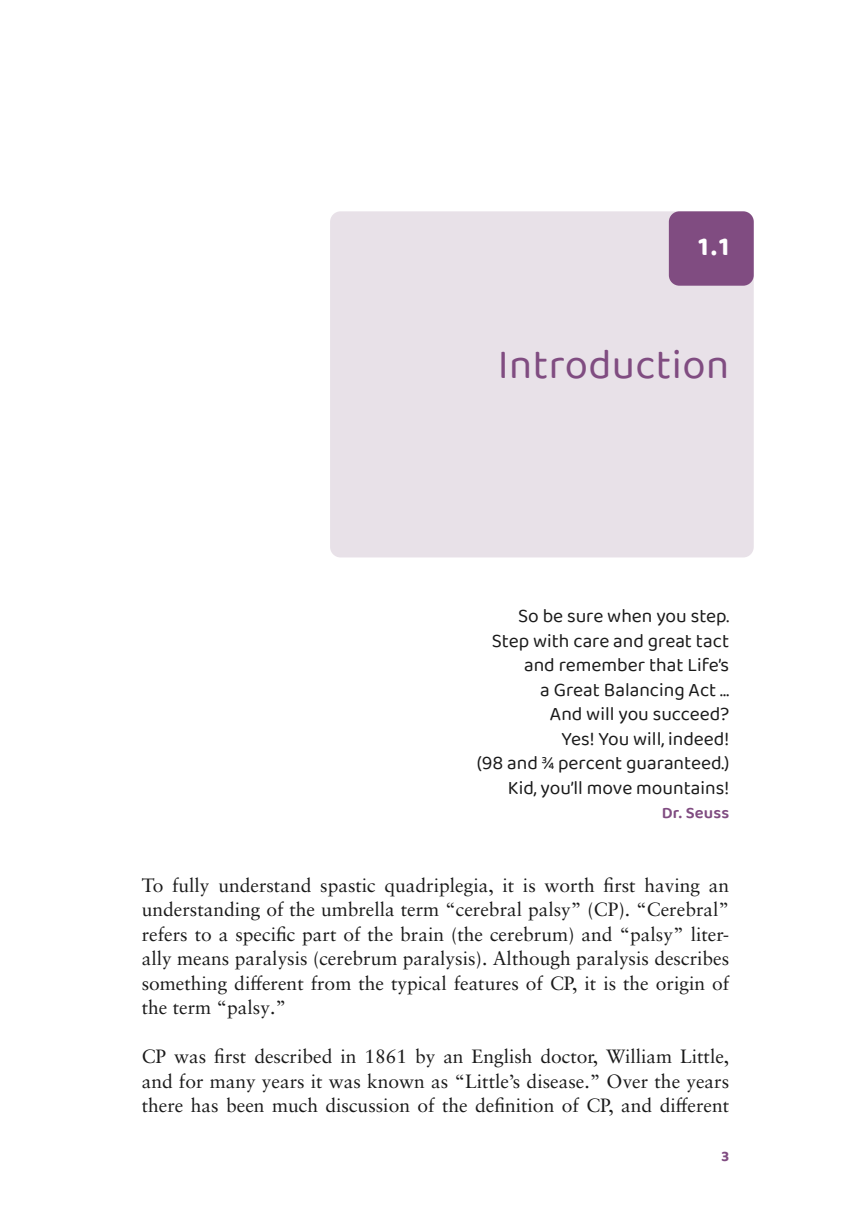
<style>
.page{position:relative;width:843px;height:1211px;background:#fff}
.page>*{position:absolute;margin:0;border:0;box-sizing:border-box;transform-origin:0 0}
.section_title{font:42px "Baloo 2";letter-spacing:.01em;color:#804c81}
.section_number{font:700 26.25px "Baloo 2";color:#fff}
.BODY{font:19.25px/24.5px "Sabon LT Pro";color:#1a1a1a;text-align:justify}
.chapter_quotes{font:19.25px "Baloo 2";color:#1a1a1a}
.chapter_quote_credit{font:600 16.62px "Baloo 2";letter-spacing:.01em;color:#804c81}
.t1{font:700 14.88px "Baloo 2";color:#804c81}
</style>
<div class="page">
<div style="left:330px;top:211px;width:424px;height:346px;background:#e8e1e8;border-radius:10px"></div>
<div style="left:669px;top:211px;width:85px;height:75px;background:#804c81;border-radius:10px"></div>
<p class="section_number" style="left:699px;top:231px;width:32px">1.1</p>
<p class="section_title" style="left:498px;top:335px;width:233px">Introduction</p>
<p class="chapter_quotes" style="left:518px;top:602px;width:213px">So be sure when you step.</p>
<p class="chapter_quotes" style="left:492px;top:627px;width:239px">Step with care and great tact</p>
<p class="chapter_quotes" style="left:524px;top:651px;width:207px">and remember that Life’s</p>
<p class="chapter_quotes" style="left:540px;top:676px;width:190px">a Great Balancing Act …</p>
<p class="chapter_quotes" style="left:550px;top:700px;width:181px">And will you succeed?</p>
<p class="chapter_quotes" style="left:562px;top:725px;width:169px">Yes! You will, indeed!</p>
<p class="chapter_quotes" style="left:477px;top:749px;width:254px">(98 and ¾ percent guaranteed.)</p>
<p class="chapter_quotes" style="left:508px;top:774px;width:223px">Kid, you’ll move mountains!</p>
<p class="chapter_quote_credit" style="left:662px;top:801px;width:69px">Dr. Seuss</p>
<p class="BODY" style="left:142px;top:872px;width:589px">To fully understand spastic quadriplegia, it is worth first having an understanding of the umbrella term “cerebral palsy” (CP). “Cerebral” refers to a specific part of the brain (the cerebrum) and “palsy” liter&shy;ally means paralysis (cerebrum paralysis). Although paralysis describes something different from the typical features of CP, it is the origin of the term “palsy.”</p>
<p class="BODY" style="left:142px;top:1044px;width:589px">CP was first described in 1861 by an English doctor, William Little, and for many years it was known as “Little’s disease.” Over the years there has been much discussion of the definition of CP, and different</p>
<p class="t1" style="left:722px;top:1147px;width:9px">3</p>
</div>
